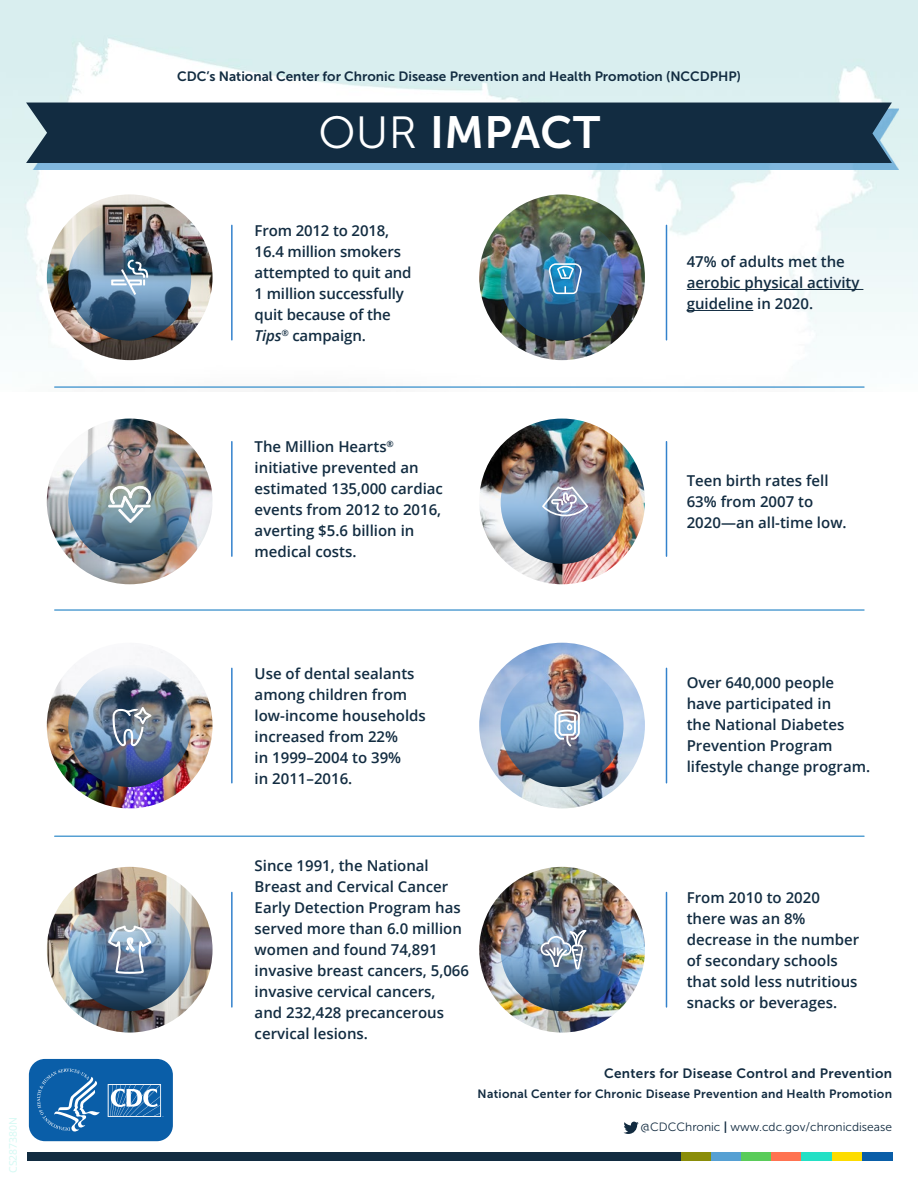
<style>
.page{position:relative;width:918px;height:1188px;background:#fff}
.page>*{position:absolute;margin:0;border:0;box-sizing:border-box;transform-origin:0 0}
.t1{font:45px "Museo Sans 700";letter-spacing:.01em;color:#fff}
.t2{font:600 15px/21px "Open Sans";color:#122c41}
.t3{font:13.5px "Museo Sans 700";color:#122c41}
.t4{font:13.5px "Museo Sans 700";letter-spacing:.025em;color:#122b40}
.t5{font:12px "Museo Sans 700";letter-spacing:.025em;color:#122b40}
.t6{font:12px "Museo Sans 300";color:#122b40}
.t7{font:10.5px "Open Sans";color:#d3f9f3}
.s1{font-family:"Museo Sans 300"}
.s2{font-style:italic}
.s3{font-family:"Museo Sans 700"}
</style>
<div class="page">
<img style="left:1px;top:0;width:916px;height:391px">
<hr style="left:687px;top:289px;width:176px;height:1px;background:#122c41">
<hr style="left:687px;top:310px;width:66px;height:1px;background:#122c41">
<img style="left:47px;top:194px;width:166px;height:166px;border-radius:83px">
<img style="left:47px;top:419px;width:166px;height:165px;border-radius:83px">
<img style="left:479px;top:194px;width:166px;height:166px;border-radius:83px">
<img style="left:479px;top:643px;width:166px;height:165px;border-radius:83px">
<img style="left:479px;top:867px;width:166px;height:166px;border-radius:83px">
<hr style="left:231px;top:225px;width:2px;height:115px;background:#3382cc">
<hr style="left:666px;top:225px;width:1px;height:115px;background:#3382cc">
<hr style="left:231px;top:442px;width:2px;height:114px;background:#3382cc">
<hr style="left:666px;top:442px;width:1px;height:114px;background:#3382cc">
<hr style="left:231px;top:668px;width:2px;height:115px;background:#3382cc">
<hr style="left:666px;top:668px;width:1px;height:115px;background:#3382cc">
<hr style="left:231px;top:892px;width:2px;height:115px;background:#3382cc">
<hr style="left:666px;top:892px;width:1px;height:115px;background:#3382cc">
<img style="left:68px;top:218px;width:123px;height:123px;border-radius:61px">
<img style="left:501px;top:218px;width:123px;height:123px;border-radius:61px">
<img style="left:68px;top:441px;width:123px;height:123px;border-radius:61px">
<img style="left:501px;top:664px;width:123px;height:123px;border-radius:61px">
<img style="left:501px;top:888px;width:123px;height:123px;border-radius:61px">
<svg style="left:111px;top:260px;width:37px;height:35px"></svg>
<svg style="left:109px;top:486px;width:42px;height:37px"></svg>
<svg style="left:549px;top:263px;width:33px;height:31px"></svg>
<svg style="left:555px;top:710px;width:25px;height:37px"></svg>
<svg style="left:541px;top:930px;width:46px;height:40px"></svg>
<div style="left:33px;top:109px;width:866px;height:61px;background:#80b7de"></div>
<div style="left:26px;top:103px;width:866px;height:60px;background:#122c41"></div>
<hr style="left:55px;top:386px;width:809px;height:2px;background:#56a0d3">
<hr style="left:55px;top:609px;width:809px;height:2px;background:#56a0d3">
<hr style="left:55px;top:836px;width:809px;height:1px;background:#56a0d3">
<svg style="left:624px;top:1122px;width:15px;height:12px"></svg>
<div style="left:28px;top:1152px;width:654px;height:9px;background:#122c41"></div>
<div style="left:682px;top:1152px;width:30px;height:9px;background:#8a8d09"></div>
<div style="left:712px;top:1152px;width:30px;height:9px;background:#56a0d3"></div>
<div style="left:742px;top:1152px;width:30px;height:9px;background:#5acc5a"></div>
<div style="left:772px;top:1152px;width:30px;height:9px;background:#ff7351"></div>
<div style="left:802px;top:1152px;width:30px;height:9px;background:#24e0c5"></div>
<div style="left:832px;top:1152px;width:30px;height:9px;background:#fddc00"></div>
<div style="left:862px;top:1152px;width:30px;height:9px;background:#0a5ea8"></div>
<svg style="left:28px;top:1058px;width:145px;height:84px"></svg>
<img style="left:47px;top:643px;width:166px;height:165px;border-radius:82px">
<img style="left:47px;top:867px;width:166px;height:166px;border-radius:83px">
<img style="left:479px;top:419px;width:166px;height:165px;border-radius:83px">
<img style="left:501px;top:441px;width:123px;height:123px;border-radius:61px">
<img style="left:68px;top:664px;width:123px;height:123px;border-radius:61px">
<img style="left:68px;top:888px;width:123px;height:123px;border-radius:61px">
<svg style="left:112px;top:707px;width:39px;height:39px"></svg>
<svg style="left:106px;top:924px;width:47px;height:51px"></svg>
<svg style="left:542px;top:486px;width:46px;height:30px"></svg>
<p class="t7" style="left:6px;top:1173px;width:58px;rotate:-90deg">CS287380N</p>
<p class="t3" style="left:177px;top:69px;width:565px">CDC’s National Center for Chronic Disease Prevention and Health Promotion (NCCDPHP)</p>
<h1 class="t1" style="left:318px;top:107px;width:284px"><span class="s1">OUR</span> IMPACT</h1>
<p class="t2" style="left:255px;top:220px;width:158px">From 2012 to 2018,<br>16.4 million smokers attempted to quit and<br>1 million successfully quit because of the<br><span class="s2">Tips</span><sup>®</sup> campaign.</p>
<p class="t2" style="left:255px;top:436px;width:190px">The Million Hearts<sup>® </sup>initiative prevented an estimated 135,000 cardiac events from 2012 to 2016, averting $5.6 billion in medical costs.</p>
<p class="t2" style="left:687px;top:251px;width:174px">47% of adults met the aerobic physical activity guideline in 2020.</p>
<p class="t2" style="left:687px;top:470px;width:161px">Teen birth rates fell<br>63% from 2007 to<br>2020—an all-time low.</p>
<p class="t2" style="left:255px;top:663px;width:173px">Use of dental sealants among children from low-income households increased from 22%<br>in 1999–2004 to 39%<br>in 2011–2016.</p>
<p class="t2" style="left:687px;top:671px;width:185px">Over 640,000 people have participated in<br>the National Diabetes<br>Prevention Program lifestyle change program.</p>
<p class="t2" style="left:255px;top:855px;width:216px">Since 1991, the National<br>Breast and Cervical Cancer<br>Early Detection Program has served more than 6.0 million women and found 74,891 invasive breast cancers, 5,066 invasive cervical cancers,<br>and 232,428 precancerous cervical lesions.</p>
<p class="t2" style="left:687px;top:887px;width:174px">From 2010 to 2020 there was an 8% decrease in the number of secondary schools that sold less nutritious snacks or beverages.</p>
<p class="t4" style="left:604px;top:1066px;width:290px">Centers for Disease Control and Prevention</p>
<p class="t5" style="left:478px;top:1087px;width:416px">National Center for Chronic Disease Prevention and Health Promotion</p>
<p class="t6" style="left:641px;top:1120px;width:253px">@CDCChronic <span class="s3">|</span> www.cdc.gov/chronicdisease</p>
</div>
